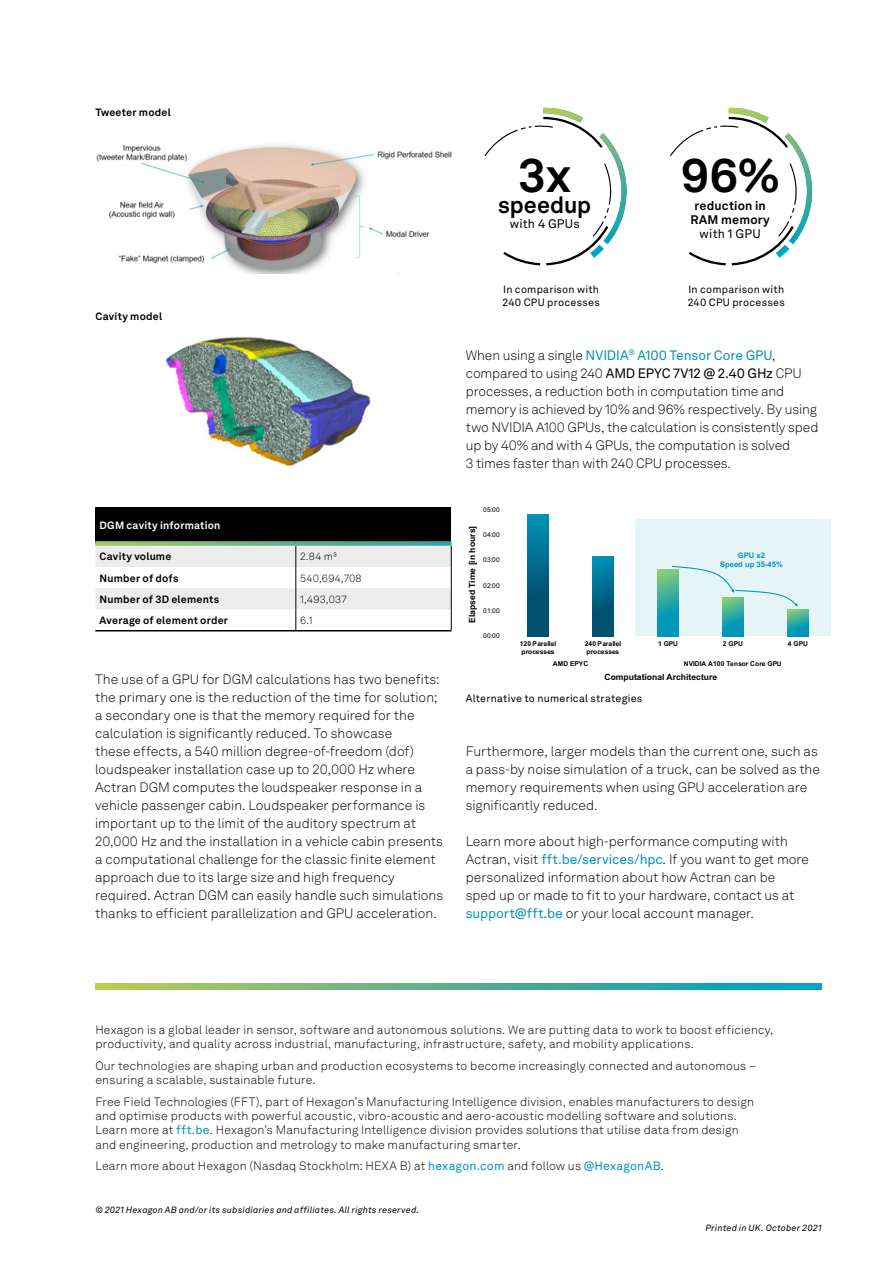
<style>
.page{position:relative;width:893px;height:1263px;background:#fff}
.page>*{position:absolute;margin:0;border:0;box-sizing:border-box;transform-origin:0 0}
.t1{font:700 47.55px "Hexagon Akkurat";color:#000}
.t2{font:700 22.95px "Hexagon Akkurat";color:#000}
.t3{font:300 13.5px/18px "Hexagon Akkurat";color:#000}
.t4{font:700 12.3px/14.1px "Hexagon Akkurat";letter-spacing:.015em;color:#000;text-align:center}
.t5{font:12.3px "Hexagon Akkurat";letter-spacing:.015em;color:#000}
.t6{font:300 12px/14.2px "Hexagon Akkurat";letter-spacing:.015em;color:#000}
.t7{font:10.5px/12.6px "Hexagon Akkurat";letter-spacing:.02em;color:#000}
.t8{font:700 10.5px "Hexagon Akkurat";letter-spacing:.02em;color:#000}
.t9{font:300 10.5px "Hexagon Akkurat";letter-spacing:.02em;color:#000}
.t10{font:700 10.5px "Hexagon Akkurat";letter-spacing:.02em;color:#fff}
.t11{font:italic 9px "Hexagon Akkurat";letter-spacing:.025em;color:#000}
.t12{font:700 8.55px "Arial";color:#000}
.t13{font:700 7.65px/9px "Arial";color:#0097ba;text-align:center}
.t14{font:700 6.75px/7.8px "Arial";letter-spacing:.005em;color:#000}
.t15{font:6.75px "Arial";letter-spacing:.015em;color:#000}
.s1{font-weight:400;color:#0093bb}
.s2{font-weight:400}
</style>
<div class="page">
<div style="left:528px;top:514px;width:20px;height:122px;background:linear-gradient(to bottom,#008db0,#004263)"></div>
<div style="left:593px;top:556px;width:20px;height:80px;background:linear-gradient(to bottom,#008caf,#004364)"></div>
<div style="left:635px;top:519px;width:196px;height:117px;background:#0097ba;opacity:.1"></div>
<svg style="left:672px;top:566px;width:126px;height:40px;background:#d1ebeb"></svg>
<img style="left:165px;top:336px;width:206px;height:131px">
<img style="left:96px;top:145px;width:355px;height:128px">
<div style="left:95px;top:507px;width:356px;height:36px;background:#000"></div>
<hr style="left:95px;top:630px;width:201px;height:1px;background:#000">
<hr style="left:296px;top:630px;width:155px;height:1px;background:#000">
<svg style="left:95px;top:543px;width:357px;height:87px"></svg>
<svg style="left:95px;top:541px;width:201px;height:5px"></svg>
<svg style="left:296px;top:541px;width:155px;height:5px"></svg>
<svg style="left:484px;top:108px;width:143px;height:157px"></svg>
<svg style="left:670px;top:108px;width:142px;height:157px"></svg>
<svg style="left:95px;top:984px;width:726px;height:6px;background:#57b28d"></svg>
<p class="t8" style="left:95px;top:104px;width:77px">Tweeter model</p>
<p class="t8" style="left:96px;top:309px;width:68px">Cavity model</p>
<p class="t10" style="left:100px;top:518px;width:122px">DGM cavity information</p>
<p class="t8" style="left:100px;top:548px;width:73px">Cavity volume</p>
<p class="t9" style="left:300px;top:549px;width:38px">2.84 m³</p>
<p class="t8" style="left:100px;top:570px;width:80px">Number of dofs</p>
<p class="t9" style="left:300px;top:570px;width:63px">540,694,708</p>
<p class="t8" style="left:100px;top:591px;width:121px">Number of 3D elements</p>
<p class="t9" style="left:300px;top:592px;width:48px">1,493,037</p>
<p class="t8" style="left:100px;top:612px;width:130px">Average of element order</p>
<p class="t9" style="left:300px;top:613px;width:14px">6.1</p>
<p class="t3" style="left:95px;top:669px;width:349px">The use of a GPU for DGM calculations has two benefits: the primary one is the reduction of the time for solution; a secondary one is that the memory required for the calculation is significantly reduced. To showcase<br>these effects, a 540 million degree-of-freedom (dof) loudspeaker installation case up to 20,000 Hz where Actran DGM computes the loudspeaker response in a vehicle passenger cabin. Loudspeaker performance is important up to the limit of the auditory spectrum at 20,000 Hz and the installation in a vehicle cabin presents a computational challenge for the classic finite element approach due to its large size and high frequency required. Actran DGM can easily handle such simulations thanks to efficient parallelization and GPU acceleration.</p>
<h1 class="t1" style="left:518px;top:139px;width:55px">3x</h1>
<h2 class="t2" style="left:498px;top:187px;width:95px">speedup</h2>
<p class="t5" style="left:510px;top:215px;width:71px">with 4 GPUs</p>
<h1 class="t1" style="left:681px;top:139px;width:100px">96%</h1>
<p class="t4" style="left:690px;top:198px;width:81px">reduction in<br>RAM memory</p>
<p class="t5" style="left:700px;top:224px;width:63px">with 1 GPU</p>
<p class="t7" style="left:503px;top:283px;width:99px">In comparison with<br>240 CPU processes</p>
<p class="t7" style="left:688px;top:283px;width:99px">In comparison with<br>240 CPU processes</p>
<p class="t3" style="left:466px;top:345px;width:354px">When using a single <span class="s1">NVIDIA</span><sup>®</sup> <span class="s1">A100 Tensor Core GPU</span>, compared to using 240 <span class="s2">AMD EPYC 7V12 @ 2.40 GHz</span> CPU processes, a reduction both in computation time and memory is achieved by 10% and 96% respectively. By using two NVIDIA A100 GPUs, the calculation is consistently sped up by 40% and with 4 GPUs, the computation is solved<br>3 times faster than with 240 CPU processes.</p>
<p class="t15" style="left:483px;top:505px;width:18px">05:00</p>
<p class="t12" style="left:466px;top:623px;width:99px;rotate:-90deg">Elapsed Time [in hours]</p>
<p class="t15" style="left:483px;top:530px;width:18px">04:00</p>
<p class="t15" style="left:483px;top:555px;width:18px">03:00</p>
<p class="t15" style="left:483px;top:581px;width:18px">02:00</p>
<p class="t15" style="left:483px;top:606px;width:18px">01:00</p>
<p class="t15" style="left:483px;top:631px;width:18px">00:00</p>
<p class="t13" style="left:720px;top:551px;width:64px">GPU x2<br>Speed up 35-45%</p>
<p class="t14" style="left:520px;top:640px;width:38px">120 Parallel processes</p>
<p class="t14" style="left:585px;top:640px;width:38px">240 Parallel processes</p>
<p class="t14" style="left:658px;top:640px;width:22px">1 GPU</p>
<p class="t14" style="left:723px;top:640px;width:22px">2 GPU</p>
<p class="t14" style="left:788px;top:640px;width:22px">4 GPU</p>
<p class="t14" style="left:553px;top:659px;width:37px">AMD EPYC</p>
<p class="t14" style="left:684px;top:659px;width:99px">NVIDIA A100 Tensor Core GPU</p>
<p class="t12" style="left:604px;top:671px;width:114px">Computational Architecture</p>
<p class="t7" style="left:466px;top:691px;width:178px">Alternative to numerical strategies</p>
<p class="t3" style="left:466px;top:741px;width:356px">Furthermore, larger models than the current one, such as a pass-by noise simulation of a truck, can be solved as the memory requirements when using GPU acceleration are significantly reduced.</p>
<p class="t3" style="left:466px;top:831px;width:345px">Learn more about high-performance computing with Actran, visit <span class="s1">fft.be/services/hpc</span>. If you want to get more personalized information about how Actran can be sped up or made to fit to your hardware, contact us at <span class="s1">support@fft.be</span> or your local account manager.</p>
<p class="t6" style="left:95px;top:1022px;width:679px">Hexagon is a global leader in sensor, software and autonomous solutions. We are putting data to work to boost efficiency, productivity, and quality across industrial, manufacturing, infrastructure, safety, and mobility applications.</p>
<p class="t6" style="left:95px;top:1058px;width:662px">Our technologies are shaping urban and production ecosystems to become increasingly connected and autonomous – ensuring a scalable, sustainable future.</p>
<p class="t6" style="left:95px;top:1094px;width:660px">Free Field Technologies (FFT), part of Hexagon’s Manufacturing Intelligence division, enables manufacturers to design and optimise products with powerful acoustic, vibro-acoustic and aero-acoustic modelling software and solutions.<br>Learn more at <span class="s1">fft.be</span>. Hexagon’s Manufacturing Intelligence division provides solutions that utilise data from design and engineering, production and metrology to make manufacturing smarter.</p>
<p class="t6" style="left:95px;top:1159px;width:570px">Learn more about Hexagon (Nasdaq Stockholm: HEXA B) at <span class="s1">hexagon.com</span> and follow us <span class="s1">@HexagonAB</span>.</p>
<p class="t11" style="left:95px;top:1203px;width:325px">© 2021 Hexagon AB and/or its subsidiaries and affiliates. All rights reserved.</p>
<p class="t11" style="left:705px;top:1221px;width:118px">Printed in UK. October 2021</p>
</div>
